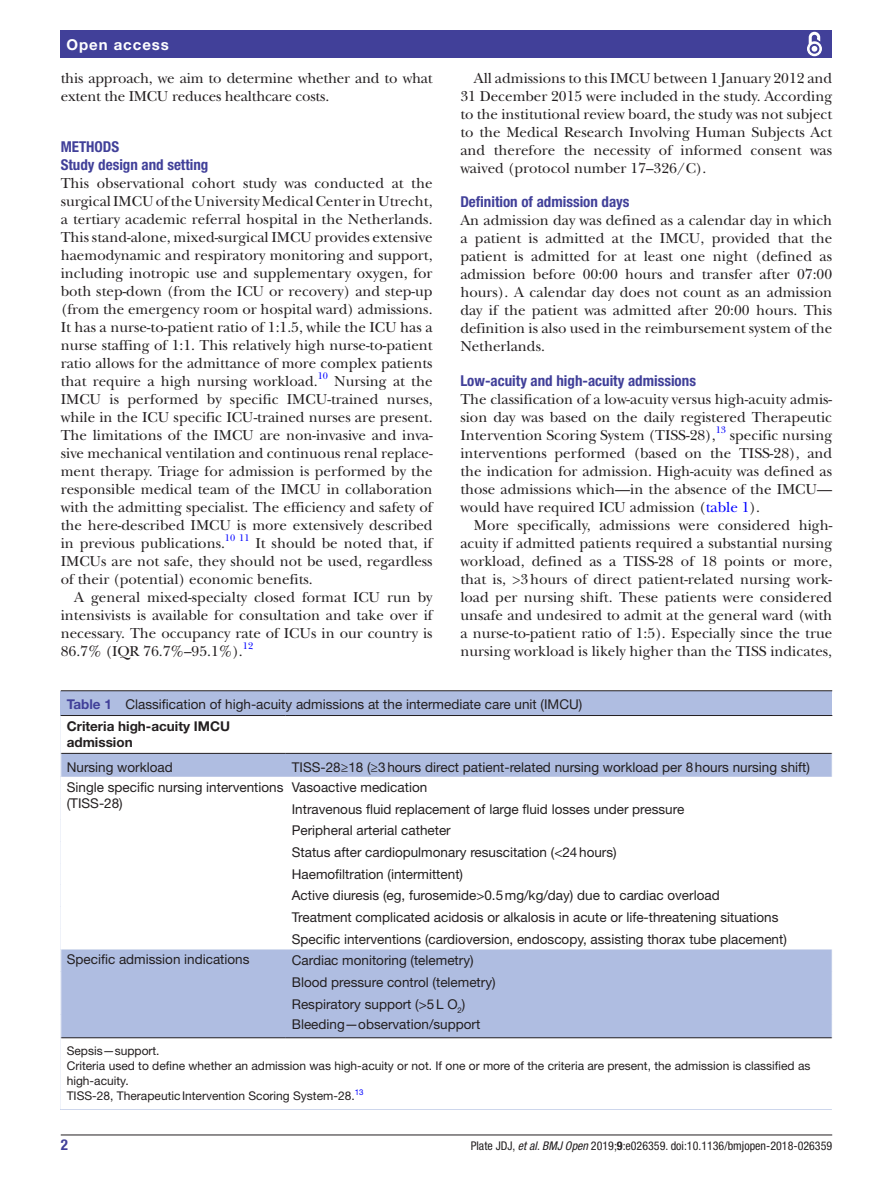
<style>
.page{position:relative;width:893px;height:1191px;background:#fff}
.page>*{position:absolute;margin:0;border:0;box-sizing:border-box;transform-origin:0 0}
.t1{font:15px/18px "New Baskerville";color:#231f20;text-align:justify}
.t2{font:700 condensed 15px/18px "Helvetica Neue LT Std";color:#414099}
.t3{font:700 15px "Helvetica Neue LT Std";letter-spacing:.065em;color:#fff}
.t4{font:13.5px/21.6px "Helvetica Neue LT Std";color:#231f20}
.t5{font:700 13.5px "Helvetica Neue LT Std";color:#231f20}
.t6{font:12px/15px "Helvetica Neue LT Std";color:#231f20}
.t7{font:condensed 12px "Helvetica Neue LT Std";color:#231f20}
.t8{font:9.9px "New Baskerville";color:#00f}
.s1{color:#00f}
.s2{font-weight:700;color:#414099}
.s3{font-weight:700}
.s4{font-style:italic}
</style>
<div class="page">
<hr style="left:61px;top:1134px;width:771px;height:1px;background:#231f20">
<div style="left:61px;top:31px;width:771px;height:27px;background:#414099"></div>
<svg style="left:807px;top:31px;width:15px;height:26px"></svg>
<div style="left:61px;top:691px;width:771px;height:418px;background:#afbde1"></div>
<hr style="left:61px;top:690px;width:771px;height:1px;background:#231f20">
<div style="left:61px;top:716px;width:771px;height:393px;background:#fff"></div>
<svg style="left:61px;top:754px;width:771px;height:283px;fill:#fff"></svg>
<hr style="left:61px;top:715px;width:225px;height:1px;background:#231f20">
<hr style="left:61px;top:753px;width:225px;height:1px;background:#231f20">
<hr style="left:286px;top:715px;width:546px;height:1px;background:#231f20">
<hr style="left:286px;top:753px;width:546px;height:1px;background:#231f20">
<hr style="left:286px;top:1037px;width:546px;height:1px;background:#231f20">
<hr style="left:61px;top:1037px;width:225px;height:1px;background:#231f20">
<svg style="left:60px;top:753px;width:1px;height:284px"></svg>
<hr style="left:67px;top:1054px;width:765px;height:2px;background:#fff">
<hr style="left:67px;top:1084px;width:765px;height:2px;background:#fff">
<hr style="left:67px;top:1099px;width:765px;height:2px;background:#fff">
<p class="t3" style="left:66px;top:35px;width:104px">Open access</p>
<p class="t1" style="left:61px;top:69px;width:373px">this approach, we aim to determine whether and to what extent the IMCU reduces healthcare costs.</p>
<p class="t2" style="left:61px;top:137px;width:149px">Methods<br>Study design and setting</p>
<p class="t1" style="left:61px;top:174px;width:373px">This observational cohort study was conducted at the surgical IMCU of the University Medical Center in Utrecht, a tertiary academic referral hospital in the Netherlands.<br>This stand-alone, mixed-surgical IMCU provides extensive haemodynamic and respiratory monitoring and support, including inotropic use and supplementary oxygen, for both step-down (from the ICU or recovery) and step-up (from the emergency room or hospital ward) admissions.<br>It has a nurse-to-patient ratio of 1:1.5, while the ICU has a nurse staffing of 1:1. This relatively high nurse-to-patient ratio allows for the admittance of more complex patients that require a high nursing workload.</p>
<p class="t1" style="left:460px;top:69px;width:373px;text-indent:14px">All admissions to this IMCU between 1 January 2012 and 31 December 2015 were included in the study. According to the institutional review board, the study was not subject to the Medical Research Involving Human Subjects Act and therefore the necessity of informed consent was waived (protocol number 17–326/C).</p>
<p class="t2" style="left:460px;top:193px;width:171px">Definition of admission days</p>
<p class="t1" style="left:460px;top:212px;width:373px">An admission day was defined as a calendar day in which a patient is admitted at the IMCU, provided that the patient is admitted for at least one night (defined as admission before 00:00 hours and transfer after 07:00 hours). A calendar day does not count as an admission day if the patient was admitted after 20:00 hours. This definition is also used in the reimbursement system of the Netherlands.</p>
<p class="t2" style="left:460px;top:371px;width:237px">Low-acuity and high-acuity admissions</p>
<p class="t1" style="left:460px;top:390px;width:373px">The classification of a low-acuity versus high-acuity admis&shy;sion day was based on the daily registered Therapeutic Intervention Scoring System (TISS-28),</p>
<p class="t8" style="left:318px;top:370px;width:12px">10</p>
<p class="t1" style="left:61px;top:372px;width:373px;text-indent:274px">Nursing at the IMCU is performed by specific IMCU-trained nurses, while in the ICU specific ICU-trained nurses are present.<br>The limitations of the IMCU are non-invasive and inva&shy;sive mechanical ventilation and continuous renal replace&shy;ment therapy. Triage for admission is performed by the responsible medical team of the IMCU in collaboration with the admitting specialist. The efficiency and safety of the here-described IMCU is more extensively described in previous publications.<sup>10</sup> <sup>11</sup> It should be noted that, if IMCUs are not safe, they should not be used, regardless of their (potential) economic benefits.</p>
<p class="t1" style="left:61px;top:588px;width:373px;text-indent:13px">A general mixed-specialty closed format ICU run by intensivists is available for consultation and take over if necessary. The occupancy rate of ICUs in our country is 86.7% (IQR 76.7%–95.1%).</p>
<p class="t8" style="left:716px;top:424px;width:12px">13</p>
<p class="t1" style="left:460px;top:426px;width:373px;text-indent:269px">specific nursing interventions performed (based on the TISS-28), and the indication for admission. High-acuity was defined as those admissions which—in the absence of the IMCU— would have required ICU admission (<span class="s1">table 1</span>).</p>
<p class="t1" style="left:460px;top:516px;width:373px;text-indent:14px">More specifically, admissions were considered high&shy;acuity if admitted patients required a substantial nursing workload, defined as a TISS-28 of 18 points or more, that is, &gt;3hours of direct patient-related nursing work&shy;load per nursing shift. These patients were considered unsafe and undesired to admit at the general ward (with a nurse-to-patient ratio of 1:5). Especially since the true nursing workload is likely higher than the TISS indicates,</p>
<p class="t4" style="left:67px;top:693px;width:517px;line-height:22px"><span class="s2">Table 1</span> Classification of high-acuity admissions at the intermediate care unit (IMCU)<br><span class="s3">Criteria high-acuity IMCU</span></p>
<p class="t5" style="left:67px;top:734px;width:67px">admission</p>
<p class="t4" style="left:67px;top:756px;width:107px">Nursing workload</p>
<p class="t4" style="left:292px;top:756px;width:520px">TISS-28≥18 (≥3hours direct patient-related nursing workload per 8hours nursing shift)</p>
<p class="t4" style="left:67px;top:779px;width:218px;line-height:16.2px">Single specific nursing interventions (TISS-28)</p>
<p class="t4" style="left:292px;top:776px;width:497px">Vasoactive medication<br>Intravenous fluid replacement of large fluid losses under pressure<br>Peripheral arterial catheter<br>Status after cardiopulmonary resuscitation (&lt;24hours)<br>Haemofiltration (intermittent)<br>Active diuresis (eg, furosemide&gt;0.5mg/kg/day) due to cardiac overload<br>Treatment complicated acidosis or alkalosis in acute or life-threatening situations Specific interventions (cardioversion, endoscopy, assisting thorax tube placement)</p>
<p class="t4" style="left:67px;top:948px;width:184px">Specific admission indications</p>
<p class="t4" style="left:292px;top:949px;width:205px">Cardiac monitoring (telemetry)<br>Blood pressure control (telemetry)<br>Respiratory support (&gt;5L O<sub>2</sub>)</p>
<p class="t4" style="left:292px;top:1013px;width:190px">Bleeding—observation/support</p>
<p class="t6" style="left:67px;top:1043px;width:745px">Sepsis—support.<br>Criteria used to define whether an admission was high-acuity or not. If one or more of the criteria are present, the admission is classified as high-acuity.<br>TISS-28, TherapeuticIntervention Scoring System-28.<sup>13</sup></p>
<p class="t8" style="left:243px;top:640px;width:12px">12</p>
<p class="t2" style="left:61px;top:1135px;width:9px">2</p>
<p class="t7" style="left:471px;top:1138px;width:363px">Plate JDJ, <span class="s4">et al</span>. <span class="s4">BMJ Open</span> 2019;<span class="s3">9</span>:e026359. doi:10.1136/bmjopen-2018-026359</p>
</div>
